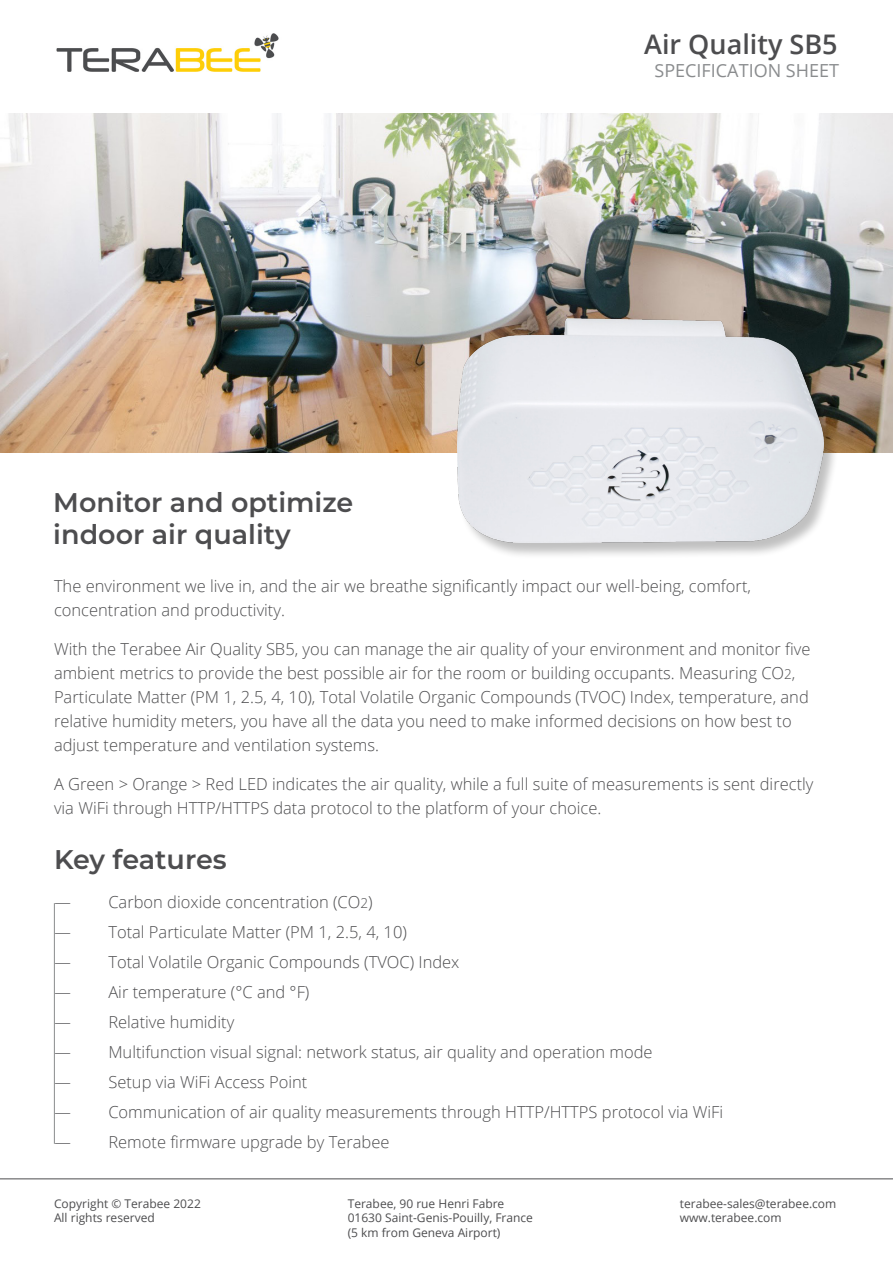
<style>
.page{position:relative;width:893px;height:1263px;background:#fff}
.page>*{position:absolute;margin:0;border:0;box-sizing:border-box;transform-origin:0 0}
.t1{font:600 27px "Montserrat";color:#4d4d4f}
.t2{font:600 27px "Open Sans";color:#4d4d4f}
.t3{font:18px "Open Sans";color:#8a8c8e}
.t4{font:300 16.5px/30px "Open Sans";color:#4d4d4f}
.t5{font:12px/14.4px "Open Sans";color:#4d4d4f}
.s1{font-size:13.5px}
</style>
<div class="page">
<hr style="left:0;top:1178px;width:893px;height:1px;background:#4d4d4f">
<img style="left:56px;top:33px;width:223px;height:39px">
<img style="left:0;top:113px;width:893px;height:339px">
<hr style="left:54px;top:903px;width:1px;height:241px;background:#8a8c8e">
<div style="left:457px;top:321px;width:382px;height:239px;background:#000;opacity:.25"></div>
<img style="left:457px;top:319px;width:366px;height:223px">
<h1 class="t2" style="left:644px;top:26px;width:195px">Air Quality SB5</h1>
<p class="t3" style="left:654px;top:58px;width:186px">SPECIFICATION SHEET</p>
<p class="t1" style="left:53px;top:483px;width:302px">Monitor and optimize</p>
<p class="t1" style="left:53px;top:516px;width:239px">indoor air quality</p>
<p class="t4" style="left:54px;top:573px;width:699px;line-height:24px">The environment we live in, and the air we breathe significantly impact our well-being, comfort, concentration and productivity.</p>
<p class="t4" style="left:54px;top:636px;width:758px;line-height:24px">With the Terabee Air Quality SB5, you can manage the air quality of your environment and monitor five ambient metrics to provide the best possible air for the room or building occupants. Measuring CO<span class="s1">2</span>, Particulate Matter (PM 1, 2.5, 4, 10), Total Volatile Organic Compounds (TVOC) Index, temperature, and relative humidity meters, you have all the data you need to make informed decisions on how best to adjust temperature and ventilation systems.</p>
<p class="t4" style="left:54px;top:771px;width:761px;line-height:24px">A Green &gt; Orange &gt; Red LED indicates the air quality, while a full suite of measurements is sent directly via WiFi through HTTP/HTTPS data protocol to the platform of your choice.</p>
<p class="t1" style="left:54px;top:840px;width:174px">Key features</p>
<p class="t4" style="left:54px;top:886px;width:18px">―</p>
<p class="t4" style="left:54px;top:916px;width:18px">―</p>
<p class="t4" style="left:54px;top:946px;width:18px">―</p>
<p class="t4" style="left:54px;top:976px;width:18px">―</p>
<p class="t4" style="left:54px;top:1006px;width:18px">―</p>
<p class="t4" style="left:54px;top:1036px;width:18px">―</p>
<p class="t4" style="left:54px;top:1066px;width:18px">―</p>
<p class="t4" style="left:54px;top:1096px;width:18px">―</p>
<p class="t4" style="left:54px;top:1126px;width:18px">―</p>
<p class="t4" style="left:108px;top:886px;width:616px">Carbon dioxide concentration (CO<span class="s1">2</span>)<br>Total Particulate Matter (PM 1, 2.5, 4, 10)<br>Total Volatile Organic Compounds (TVOC) Index<br>Air temperature (°C and °F)<br>Relative humidity<br>Multifunction visual signal: network status, air quality and operation mode<br>Setup via WiFi Access Point<br>Communication of air quality measurements through HTTP/HTTPS protocol via WiFi Remote firmware upgrade by Terabee</p>
<p class="t5" style="left:54px;top:1196px;width:148px">Copyright © Terabee 2022<br>All rights reserved</p>
<p class="t5" style="left:348px;top:1196px;width:187px">Terabee, 90 rue Henri Fabre<br>01630 Saint-Genis-Pouilly, France (5 km from Geneva Airport)</p>
<p class="t5" style="left:680px;top:1196px;width:158px">terabee-sales@terabee.com www.terabee.com</p>
</div>
